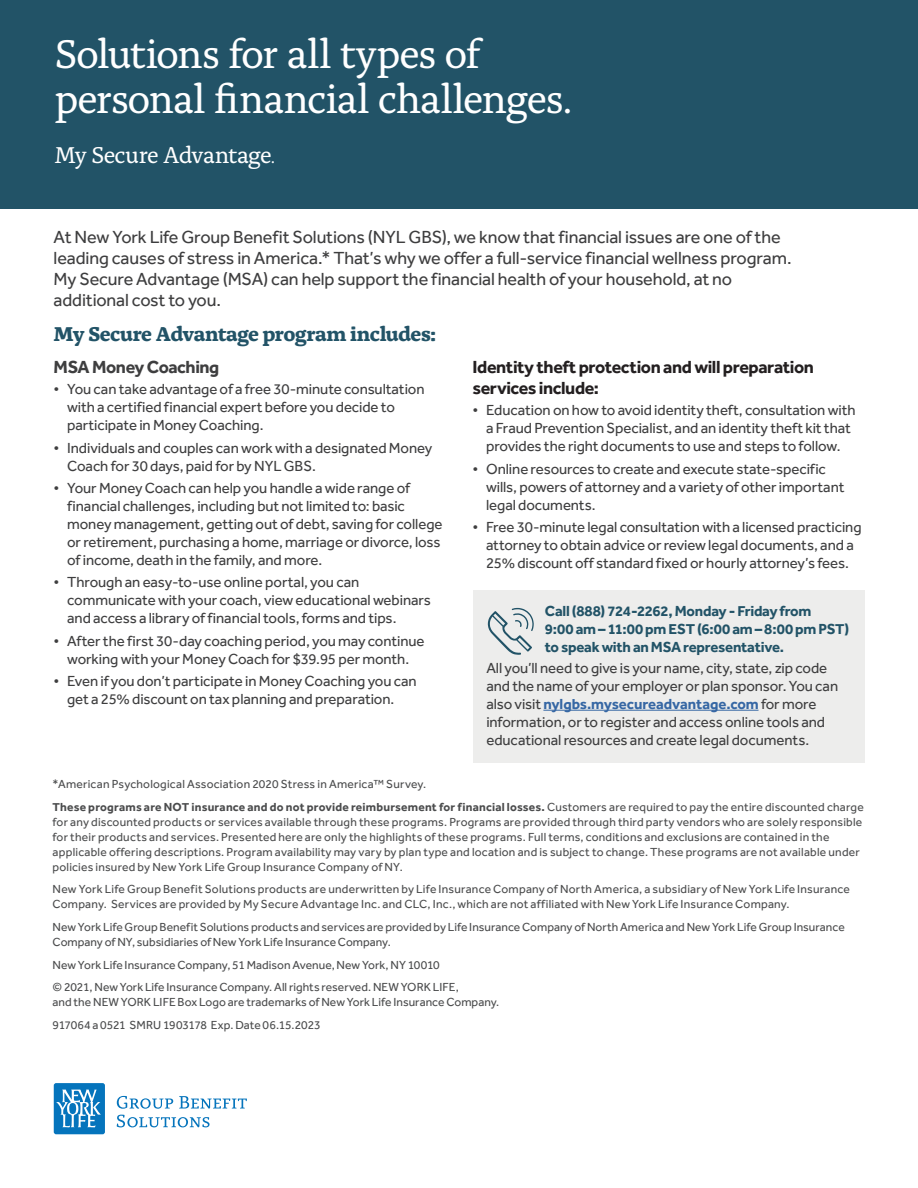
<style>
.page{position:relative;width:918px;height:1188px;background:#fff}
.page>*{position:absolute;margin:0;border:0;box-sizing:border-box;transform-origin:0 0}
.t1{font:42px/45px "Alda Pro";letter-spacing:-.035em;color:#fff}
.fs_topic_alda_bold_r{font:24px "Alda Pro";letter-spacing:-.025em;color:#fff}
.Larger_Subhead_LG{font:700 21px "Alda Pro";letter-spacing:-.025em;color:#225367}
.fs_topic_alda_bold_r-2{font:18px/21px "Effra Pro";letter-spacing:-.005em;color:#3e3e3f}
.Smaller_Subheading{font:700 18px/21px "Effra Pro";letter-spacing:-.025em;color:#231f20}
.Smaller_Subheading-2{font:700 18px "Effra Pro";letter-spacing:-.025em;color:#3e3e3f}
.Body_Text_LG{font:15px/18px "Effra Pro";letter-spacing:-.005em;color:#3e3e3f}
.Smaller_Subheading-3{font:700 15px/18px "Effra Pro";letter-spacing:-.015em;color:#225367}
.fs_topic_alda_bold_r-3{font:12px/15px "Effra Pro";letter-spacing:.015em;color:#4b4c4d}
.b_cover_nyl_info_reg{font:12px/15px "Effra Pro";letter-spacing:.005em;color:#4b4c4d}
.fs_topic_alda_bold_r-4{font:12px "Effra Pro";letter-spacing:-.005em;color:#4b4c4d}
.s1{font-size:18px}
.s2{font-weight:700;color:#3667a4}
.s3{font-weight:700}
</style>
<div class="page">
<div style="left:0;top:0;width:918px;height:208px;background:#225367"></div>
<div style="left:473px;top:590px;width:391px;height:173px;background:#ededec"></div>
<hr style="left:543px;top:710px;width:216px;height:1px;background:#3667a4">
<svg style="left:488px;top:608px;width:46px;height:47px"></svg>
<svg style="left:117px;top:1096px;width:56px;height:13px"></svg>
<svg style="left:179px;top:1096px;width:68px;height:13px"></svg>
<svg style="left:117px;top:1115px;width:93px;height:12px"></svg>
<div style="left:54px;top:1083px;width:51px;height:51px;background:#0574bc;border-radius:2px"></div>
<svg style="left:56px;top:1089px;width:45px;height:38px"></svg>
<p class="t1" style="left:55px;top:28px;width:519px">Solutions for all types of personal financial challenges.</p>
<p class="fs_topic_alda_bold_r" style="left:54px;top:137px;width:223px">My Secure Advantage<span class="s1">.</span></p>
<p class="fs_topic_alda_bold_r-2" style="left:54px;top:227px;width:740px">At New York Life Group Benefit Solutions (NYL GBS), we know that financial issues are one of the leading causes of stress in America.* That’s why we offer a full-service financial wellness program.<br>My Secure Advantage (MSA) can help support the financial health of your household, at no additional cost to you.</p>
<p class="Larger_Subhead_LG" style="left:54px;top:317px;width:384px">My Secure Advantage program includes:</p>
<p class="Smaller_Subheading-2" style="left:54px;top:356px;width:167px">MSA Money Coaching</p>
<p class="Body_Text_LG" style="left:67px;top:380px;width:359px;text-indent:-14px">• You can take advantage of a free 30-minute consultation with a certified financial expert before you decide to participate in Money Coaching.</p>
<p class="Body_Text_LG" style="left:67px;top:439px;width:367px;text-indent:-14px">• Individuals and couples can work with a designated Money<br>Coach for 30 days, paid for by NYL GBS.</p>
<p class="Body_Text_LG" style="left:67px;top:479px;width:377px;text-indent:-14px">• Your Money Coach can help you handle a wide range of financial challenges, including but not limited to: basic money management, getting out of debt, saving for college or retirement, purchasing a home, marriage or divorce, loss of income, death in the family, and more.</p>
<p class="Body_Text_LG" style="left:67px;top:573px;width:365px;text-indent:-14px">• Through an easy-to-use online portal, you can communicate with your coach, view educational webinars and access a library of financial tools, forms and tips.</p>
<p class="Body_Text_LG" style="left:54px;top:632px;width:373px;text-align:center">• After the first 30-day coaching period, you may continue working with your Money Coach for $39.95 per month.</p>
<p class="Body_Text_LG" style="left:54px;top:672px;width:365px;text-align:center">• Even if you don’t participate in Money Coaching you can get a 25% discount on tax planning and preparation.</p>
<p class="Smaller_Subheading" style="left:472px;top:356px;width:343px">Identity theft protection and will preparation services include:</p>
<p class="Body_Text_LG" style="left:472px;top:401px;width:385px;text-align:center">• Education on how to avoid identity theft, consultation with a Fraud Prevention Specialist, and an identity theft kit that provides the right documents to use and steps to follow.</p>
<p class="Body_Text_LG" style="left:486px;top:460px;width:360px;text-indent:-14px">• Online resources to create and execute state-specific wills, powers of attorney and a variety of other important legal documents.</p>
<p class="Body_Text_LG" style="left:472px;top:518px;width:391px;text-align:center">• Free 30-minute legal consultation with a licensed practicing attorney to obtain advice or review legal documents, and a<br>25% discount off standard fixed or hourly attorney’s fees.</p>
<p class="Smaller_Subheading-3" style="left:545px;top:602px;width:306px">Call (888) 724-2262, Monday - Friday from<br>9:00 am – 11:00 pm EST (6:00 am – 8:00 pm PST) to speak with an MSA representative.</p>
<p class="Body_Text_LG" style="left:486px;top:659px;width:353px">All you’ll need to give is your name, city, state, zip code and the name of your employer or plan sponsor. You can also visit <span class="s2">nylgbs.mysecureadvantage.com</span> for more information, or to register and access online tools and educational resources and create legal documents.</p>
<p class="fs_topic_alda_bold_r-3" style="left:53px;top:777px;width:375px">*American Psychological Association 2020 Stress in America™ Survey.</p>
<p class="fs_topic_alda_bold_r-3" style="left:53px;top:799px;width:813px"><span class="s3">These programs are NOT insurance and do not provide reimbursement for financial losses.</span> Customers are required to pay the entire discounted charge for any discounted products or services available through these programs. Programs are provided through third party vendors who are solely responsible for their products and services. Presented here are only the highlights of these programs. Full terms, conditions and exclusions are contained in the applicable offering descriptions. Program availability may vary by plan type and location and is subject to change. These programs are not available under policies insured by New York Life Group Insurance Company of NY.</p>
<p class="fs_topic_alda_bold_r-3" style="left:53px;top:882px;width:799px">New York Life Group Benefit Solutions products are underwritten by Life Insurance Company of North America, a subsidiary of New York Life Insurance<br>Company. Services are provided by My Secure Advantage Inc. and CLC, Inc., which are not affiliated with New York Life Insurance Company.</p>
<p class="fs_topic_alda_bold_r-3" style="left:53px;top:919px;width:794px">New York Life Group Benefit Solutions products and services are provided by Life Insurance Company of North America and New York Life Group Insurance<br>Company of NY, subsidiaries of New York Life Insurance Company.</p>
<p class="fs_topic_alda_bold_r-3" style="left:53px;top:957px;width:389px">New York Life Insurance Company, 51 Madison Avenue, New York, NY 10010</p>
<p class="b_cover_nyl_info_reg" style="left:53px;top:980px;width:448px">© 2021, New York Life Insurance Company. All rights reserved. NEW YORK LIFE,<br>and the NEW YORK LIFE Box Logo are trademarks of New York Life Insurance Company.</p>
<p class="fs_topic_alda_bold_r-4" style="left:53px;top:1018px;width:270px">917064 a 0521 SMRU 1903178 Exp. Date 06.15.2023</p>
</div>
